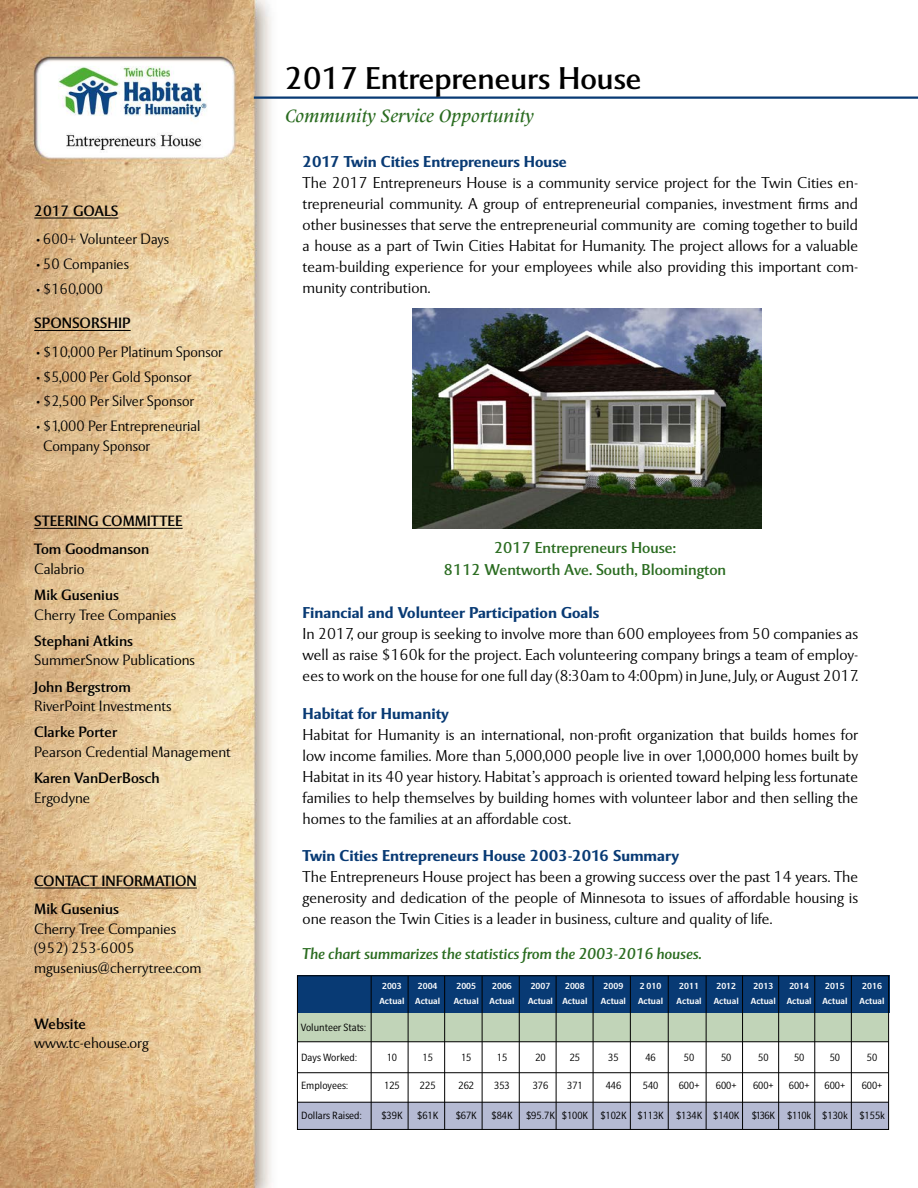
<style>
.page{position:relative;width:918px;height:1188px;background:#fff}
.page>*{position:absolute;margin:0;border:0;box-sizing:border-box;transform-origin:0 0}
.t1{font:31.5px "Mentor Sans";color:#000}
.t2{font:italic 500 19.5px "Meridien";color:#2a6c20}
.t3{font:300 15.75px/21px "Mentor Sans";color:#000;text-align:justify}
.t4{font:700 15.75px "Mentor Sans";color:#083a74}
.t5{font:15.75px/22.6px "Mentor Sans";color:#2a6c20;text-align:center}
.t6{font:italic 15.75px "Mentor Sans";color:#2a6c20}
.t7{font:300 15px/19.5px "Mentor Sans";color:#000}
.t8{font:15px/28.2px "Mentor Sans";color:#000}
.t9{font:condensed 11.4px "Slate";color:#000;scale:1.08 1}
.t10{font:500 condensed 9.6px "Slate";color:#fff;scale:1.14 1}
</style>
<div class="page">
<img style="left:0;top:0;width:271px;height:1188px">
<hr style="left:254px;top:96px;width:664px;height:3px;background:#083a74">
<hr style="left:34px;top:218px;width:84px;height:1px;background:#000">
<hr style="left:34px;top:330px;width:97px;height:1px;background:#000">
<hr style="left:34px;top:528px;width:149px;height:1px;background:#000">
<hr style="left:34px;top:888px;width:163px;height:1px;background:#000">
<div style="left:297px;top:1102px;width:592px;height:27px;background:#b5bad3"></div>
<div style="left:297px;top:1012px;width:591px;height:30px;background:#c1d4b8"></div>
<div style="left:297px;top:975px;width:592px;height:38px;background:#083a74"></div>
<hr style="left:297px;top:1041px;width:592px;height:1px;background:#000">
<hr style="left:297px;top:1072px;width:592px;height:1px;background:#000">
<hr style="left:297px;top:1102px;width:592px;height:1px;background:#000">
<div style="left:297px;top:975px;width:592px;height:155px;border:1px solid #000"></div>
<hr style="left:371px;top:976px;width:1px;height:154px;background:#000">
<hr style="left:408px;top:976px;width:1px;height:154px;background:#000">
<hr style="left:444px;top:976px;width:1px;height:154px;background:#000">
<hr style="left:482px;top:976px;width:1px;height:154px;background:#000">
<hr style="left:519px;top:976px;width:1px;height:154px;background:#000">
<hr style="left:556px;top:976px;width:1px;height:154px;background:#000">
<hr style="left:593px;top:976px;width:1px;height:154px;background:#000">
<hr style="left:630px;top:976px;width:1px;height:154px;background:#000">
<hr style="left:668px;top:975px;width:1px;height:154px;background:#000">
<hr style="left:706px;top:975px;width:1px;height:154px;background:#000">
<hr style="left:778px;top:975px;width:1px;height:154px;background:#000">
<hr style="left:814px;top:975px;width:1px;height:154px;background:#000">
<hr style="left:851px;top:975px;width:1px;height:154px;background:#000">
<hr style="left:742px;top:975px;width:1px;height:154px;background:#000">
<img style="left:413px;top:309px;width:348px;height:219px">
<p class="t8" style="left:34px;top:197px;width:86px">2017 GOALS</p>
<p class="t7" style="left:34px;top:229px;width:136px">•600+ Volunteer Days</p>
<p class="t7" style="left:34px;top:254px;width:96px">•50 Companies</p>
<p class="t7" style="left:34px;top:279px;width:70px">•$160,000</p>
<p class="t8" style="left:34px;top:309px;width:98px">SPONSORSHIP</p>
<p class="t7" style="left:34px;top:342px;width:190px">•$10,000 Per Platinum Sponsor</p>
<p class="t7" style="left:34px;top:367px;width:159px">•$5,000 Per Gold Sponsor</p>
<p class="t7" style="left:34px;top:392px;width:162px">•$2,500 Per Silver Sponsor</p>
<p class="t7" style="left:43px;top:416px;width:159px;text-indent:-9px">•$1,000 Per Entrepreneurial<br>Company Sponsor</p>
<p class="t8" style="left:34px;top:507px;width:150px">STEERING COMMITTEE<br>Tom Goodmanson</p>
<p class="t7" style="left:34px;top:559px;width:52px">Calabrio</p>
<p class="t8" style="left:34px;top:581px;width:86px">Mik Gusenius</p>
<p class="t7" style="left:34px;top:605px;width:143px">Cherry Tree Companies</p>
<p class="t8" style="left:34px;top:627px;width:100px">Stephani Atkins</p>
<p class="t7" style="left:34px;top:651px;width:162px">SummerSnow Publications</p>
<p class="t8" style="left:34px;top:672px;width:98px">John Bergstrom</p>
<p class="t7" style="left:34px;top:696px;width:139px">RiverPoint Investments</p>
<p class="t8" style="left:34px;top:718px;width:85px">Clarke Porter</p>
<p class="t7" style="left:34px;top:742px;width:198px">Pearson Credential Management</p>
<p class="t8" style="left:34px;top:764px;width:127px">Karen VanDerBosch</p>
<p class="t7" style="left:34px;top:788px;width:57px">Ergodyne</p>
<p class="t8" style="left:34px;top:867px;width:164px">CONTACT INFORMATION<br>Mik Gusenius</p>
<p class="t7" style="left:34px;top:919px;width:169px">Cherry Tree Companies (952) 253-6005 mgusenius@cherrytree.com</p>
<p class="t8" style="left:34px;top:1010px;width:53px">Website</p>
<p class="t7" style="left:34px;top:1034px;width:116px">www.tc-ehouse.org</p>
<h1 class="t1" style="left:285px;top:59px;width:358px">2017 Entrepreneurs House</h1>
<p class="t2" style="left:285px;top:106px;width:251px">Community Service Opportunity</p>
<p class="t4" style="left:303px;top:151px;width:266px">2017 Twin Cities Entrepreneurs House</p>
<p class="t3" style="left:303px;top:172px;width:557px">The 2017 Entrepreneurs House is a community service project for the Twin Cities en&shy;trepreneurial community. A group of entrepreneurial companies, investment firms and other businesses that serve the entrepreneurial community are coming together to build a house as a part of Twin Cities Habitat for Humanity. The project allows for a valuable team-building experience for your employees while also providing this important com&shy;munity contribution.</p>
<p class="t5" style="left:444px;top:536px;width:284px">2017 Entrepreneurs House:<br>8112 Wentworth Ave. South, Bloomington</p>
<p class="t4" style="left:303px;top:603px;width:298px">Financial and Volunteer Participation Goals</p>
<p class="t3" style="left:303px;top:623px;width:558px">In 2017, our group is seeking to involve more than 600 employees from 50 companies as well as raise $160k for the project. Each volunteering company brings a team of employ&shy;ees to work on the house for one full day (8:30am to 4:00pm) in June, July, or August 2017.</p>
<p class="t4" style="left:303px;top:703px;width:148px">Habitat for Humanity</p>
<p class="t3" style="left:303px;top:724px;width:557px">Habitat for Humanity is an international, non-profit organization that builds homes for low income families. More than 5,000,000 people live in over 1,000,000 homes built by Habitat in its 40 year history. Habitat’s approach is oriented toward helping less fortunate families to help themselves by building homes with volunteer labor and then selling the homes to the families at an affordable cost.</p>
<p class="t4" style="left:303px;top:846px;width:378px">Twin Cities Entrepreneurs House 2003-2016 Summary</p>
<p class="t3" style="left:303px;top:867px;width:557px">The Entrepreneurs House project has been a growing success over the past 14 years. The generosity and dedication of the people of Minnesota to issues of affordable housing is one reason the Twin Cities is a leader in business, culture and quality of life.</p>
<p class="t6" style="left:303px;top:943px;width:401px">The chart summarizes the statistics from the 2003-2016 houses.</p>
<p class="t10" style="left:382px;top:981px;width:19px">2003</p>
<p class="t10" style="left:418px;top:981px;width:19px">2004</p>
<p class="t10" style="left:456px;top:981px;width:19px">2005</p>
<p class="t10" style="left:492px;top:981px;width:19px">2006</p>
<p class="t10" style="left:531px;top:981px;width:19px">2007</p>
<p class="t10" style="left:565px;top:981px;width:19px">2008</p>
<p class="t10" style="left:604px;top:981px;width:19px">2009</p>
<p class="t10" style="left:640px;top:981px;width:20px">2 010</p>
<p class="t10" style="left:679px;top:981px;width:19px">2011</p>
<p class="t10" style="left:716px;top:981px;width:19px">2012</p>
<p class="t10" style="left:754px;top:981px;width:19px">2013</p>
<p class="t10" style="left:789px;top:981px;width:19px">2014</p>
<p class="t10" style="left:825px;top:981px;width:19px">2015</p>
<p class="t10" style="left:862px;top:981px;width:19px">2016</p>
<p class="t10" style="left:379px;top:995px;width:55px">Actual Actual</p>
<p class="t10" style="left:454px;top:995px;width:55px">Actual Actual</p>
<p class="t10" style="left:528px;top:995px;width:54px">Actual Actual</p>
<p class="t10" style="left:601px;top:995px;width:23px">Actual</p>
<p class="t10" style="left:638px;top:995px;width:23px">Actual</p>
<p class="t10" style="left:677px;top:995px;width:23px">Actual</p>
<p class="t10" style="left:714px;top:995px;width:23px">Actual</p>
<p class="t10" style="left:751px;top:995px;width:86px">Actual Actual Actual</p>
<p class="t10" style="left:860px;top:995px;width:23px">Actual</p>
<p class="t9" style="left:301px;top:1022px;width:62px">Volunteer Stats:</p>
<p class="t9" style="left:301px;top:1052px;width:54px">Days Worked:</p>
<p class="t9" style="left:387px;top:1052px;width:11px">10</p>
<p class="t9" style="left:423px;top:1052px;width:11px">15</p>
<p class="t9" style="left:461px;top:1052px;width:11px">15</p>
<p class="t9" style="left:497px;top:1052px;width:11px">15</p>
<p class="t9" style="left:535px;top:1052px;width:11px">20</p>
<p class="t9" style="left:570px;top:1052px;width:11px">25</p>
<p class="t9" style="left:608px;top:1052px;width:11px">35</p>
<p class="t9" style="left:645px;top:1052px;width:11px">46</p>
<p class="t9" style="left:684px;top:1052px;width:11px">50</p>
<p class="t9" style="left:721px;top:1052px;width:11px">50</p>
<p class="t9" style="left:758px;top:1052px;width:11px">50</p>
<p class="t9" style="left:794px;top:1052px;width:11px">50</p>
<p class="t9" style="left:830px;top:1052px;width:11px">50</p>
<p class="t9" style="left:867px;top:1052px;width:11px">50</p>
<p class="t9" style="left:301px;top:1079px;width:45px">Employees:</p>
<p class="t9" style="left:384px;top:1079px;width:16px">125</p>
<p class="t9" style="left:420px;top:1079px;width:16px">225</p>
<p class="t9" style="left:459px;top:1079px;width:16px">262</p>
<p class="t9" style="left:494px;top:1079px;width:16px">353</p>
<p class="t9" style="left:533px;top:1079px;width:16px">376</p>
<p class="t9" style="left:567px;top:1079px;width:16px">371</p>
<p class="t9" style="left:606px;top:1079px;width:16px">446</p>
<p class="t9" style="left:643px;top:1079px;width:16px">540</p>
<p class="t9" style="left:679px;top:1079px;width:21px">600+</p>
<p class="t9" style="left:716px;top:1079px;width:21px">600+</p>
<p class="t9" style="left:753px;top:1079px;width:21px">600+</p>
<p class="t9" style="left:789px;top:1079px;width:21px">600+</p>
<p class="t9" style="left:825px;top:1079px;width:21px">600+</p>
<p class="t9" style="left:862px;top:1079px;width:21px">600+</p>
<p class="t9" style="left:301px;top:1109px;width:58px">Dollars Raised:</p>
<p class="t9" style="left:381px;top:1109px;width:21px">$39K</p>
<p class="t9" style="left:417px;top:1109px;width:21px">$61K</p>
<p class="t9" style="left:456px;top:1109px;width:21px">$67K</p>
<p class="t9" style="left:492px;top:1109px;width:366px">$84K $95.7K $100K $102K $113K $134K $140K $136K $110k $130k $155k</p>
</div>
